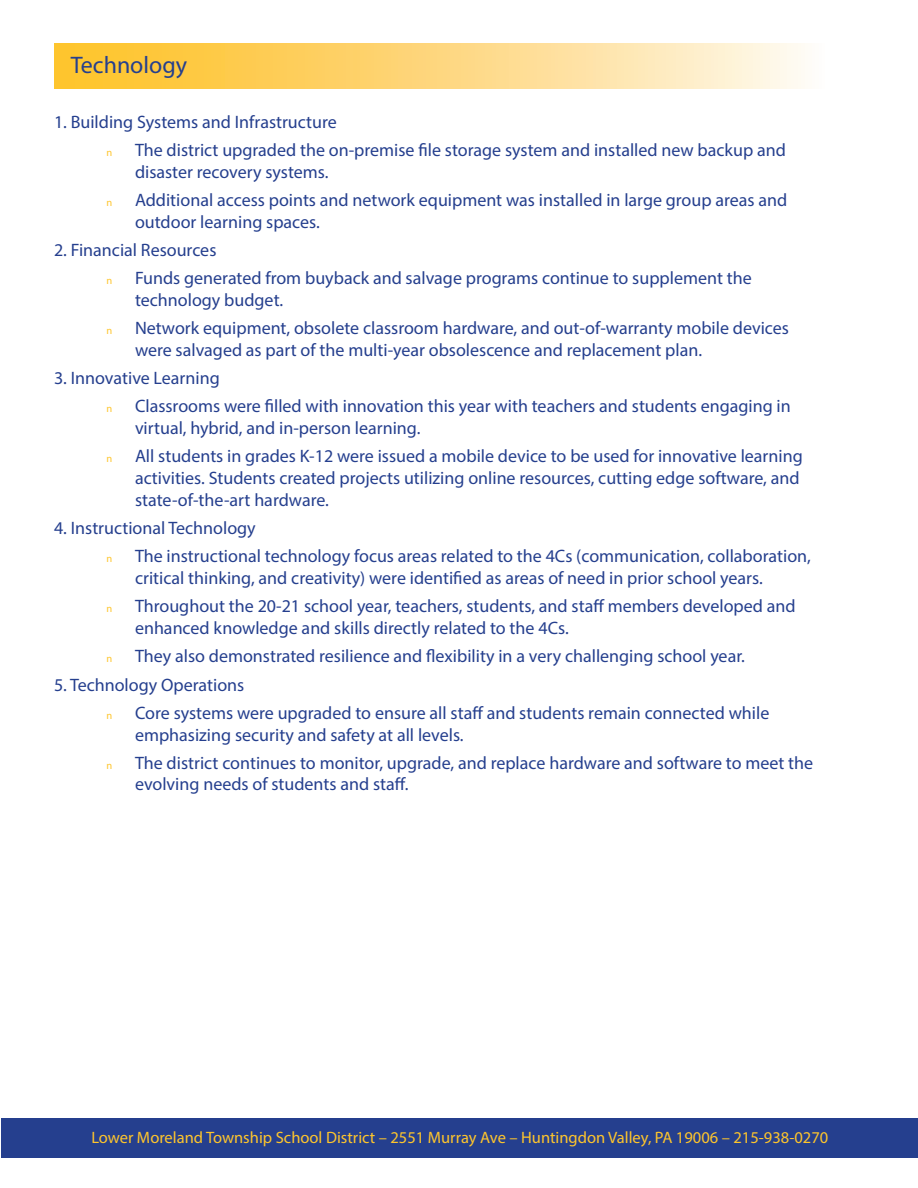
<style>
.page{position:relative;width:918px;height:1188px;background:#fff}
.page>*{position:absolute;margin:0;border:0;box-sizing:border-box;transform-origin:0 0}
.t1{font:24px "Myriad Pro";color:#253f8e}
.t2{font:18px/21.6px "Myriad Pro";color:#253f8e}
.t3{font:16.5px "Myriad Pro";color:#fec52c}
.t4{font:10.5px "Myriad Pro";color:#fec52c}
</style>
<div class="page">
<div style="left:1px;top:1118px;width:917px;height:39px;background:#253f8e"></div>
<svg style="left:54px;top:43px;width:751px;height:46px;background:#fed981"></svg>
<p class="t1" style="left:71px;top:50px;width:118px">Technology</p>
<p class="t2" style="left:54px;top:111px;width:284px">1. Building Systems and Infrastructure</p>
<p class="t4" style="left:106px;top:146px;width:7px">n</p>
<p class="t2" style="left:135px;top:139px;width:652px">The district upgraded the on-premise file storage system and installed new backup and disaster recovery systems.</p>
<p class="t4" style="left:106px;top:196px;width:7px">n</p>
<p class="t2" style="left:135px;top:189px;width:654px">Additional access points and network equipment was installed in large group areas and outdoor learning spaces.</p>
<p class="t2" style="left:54px;top:239px;width:164px">2. Financial Resources</p>
<p class="t4" style="left:106px;top:274px;width:7px">n</p>
<p class="t2" style="left:135px;top:267px;width:618px">Funds generated from buyback and salvage programs continue to supplement the technology budget.</p>
<p class="t4" style="left:106px;top:324px;width:7px">n</p>
<p class="t2" style="left:135px;top:317px;width:656px">Network equipment, obsolete classroom hardware, and out-of-warranty mobile devices were salvaged as part of the multi-year obsolescence and replacement plan.</p>
<p class="t2" style="left:54px;top:367px;width:167px">3. Innovative Learning</p>
<p class="t4" style="left:106px;top:402px;width:7px">n</p>
<p class="t2" style="left:135px;top:395px;width:657px">Classrooms were filled with innovation this year with teachers and students engaging in virtual, hybrid, and in-person learning.</p>
<p class="t4" style="left:106px;top:452px;width:7px">n</p>
<p class="t2" style="left:135px;top:445px;width:669px">All students in grades K-12 were issued a mobile device to be used for innovative learning activities. Students created projects utilizing online resources, cutting edge software, and state-of-the-art hardware.</p>
<p class="t2" style="left:54px;top:517px;width:203px">4. Instructional Technology</p>
<p class="t4" style="left:106px;top:552px;width:7px">n</p>
<p class="t2" style="left:135px;top:545px;width:677px">The instructional technology focus areas related to the 4Cs (communication, collaboration, critical thinking, and creativity) were identified as areas of need in prior school years.</p>
<p class="t4" style="left:106px;top:602px;width:7px">n</p>
<p class="t2" style="left:135px;top:595px;width:662px">Throughout the 20-21 school year, teachers, students, and staff members developed and enhanced knowledge and skills directly related to the 4Cs.</p>
<p class="t4" style="left:106px;top:652px;width:7px">n</p>
<p class="t2" style="left:135px;top:645px;width:612px">They also demonstrated resilience and flexibility in a very challenging school year.</p>
<p class="t2" style="left:54px;top:673px;width:192px">5. Technology Operations</p>
<p class="t4" style="left:106px;top:709px;width:7px">n</p>
<p class="t2" style="left:135px;top:702px;width:636px">Core systems were upgraded to ensure all staff and students remain connected while emphasizing security and safety at all levels.</p>
<p class="t4" style="left:106px;top:759px;width:7px">n</p>
<p class="t2" style="left:135px;top:752px;width:680px">The district continues to monitor, upgrade, and replace hardware and software to meet the evolving needs of students and staff.</p>
<p class="t3" style="left:91px;top:1128px;width:738px">Lower Moreland Township School District – 2551 Murray Ave – Huntingdon Valley, PA 19006 – 215-938-0270</p>
</div>
